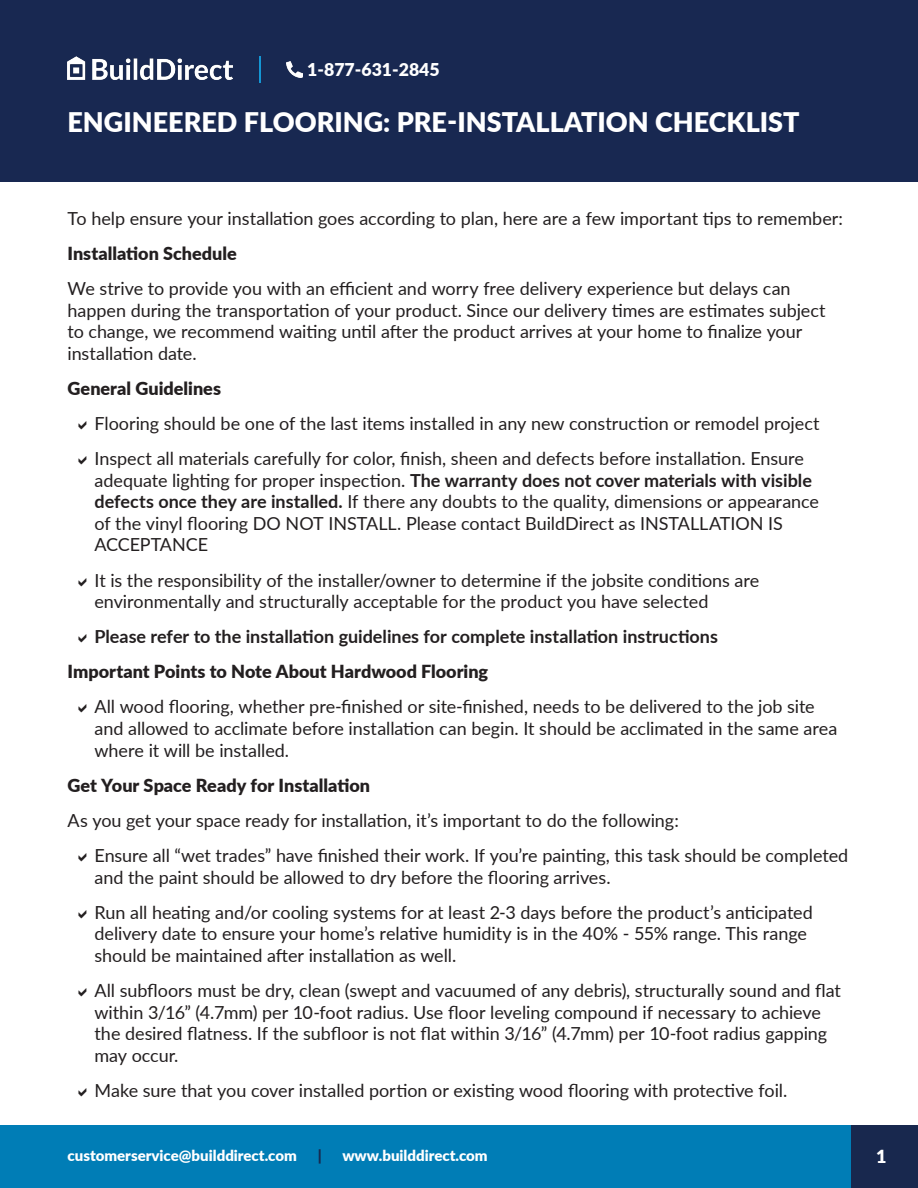
<style>
.page{position:relative;width:918px;height:1188px;background:#fff}
.page>*{position:absolute;margin:0;border:0;box-sizing:border-box;transform-origin:0 0}
.t1{font:900 27px "Lato";color:#fff}
.t2{font:18px/21.6px "Lato";letter-spacing:-.005em;color:#231f20}
.t3{font:900 18px "Lato";color:#231f20}
.t4{font:700 18px "Lato";color:#231f20}
.t5{font:900 18px "Lato";color:#fff}
.t6{font:900 17.7px "Lato";color:#fff}
.t7{font:900 15px "Lato";color:#fff}
.t8{font:900 15px "Lato";color:#18284e}
.s1{font-weight:700}
</style>
<div class="page">
<div style="left:0;top:0;width:918px;height:181px;background:#182851"></div>
<img style="left:68px;top:56px;width:164px;height:23px">
<img style="left:287px;top:61px;width:16px;height:16px">
<hr style="left:259px;top:56px;width:2px;height:27px;background:#1496d4">
<div style="left:811px;top:1125px;width:107px;height:63px;background:#18284e"></div>
<div style="left:0;top:1125px;width:850px;height:63px;background:#007db6"></div>
<p class="t6" style="left:307px;top:56px;width:134px">1-877-631-2845</p>
<h1 class="t1" style="left:68px;top:102px;width:734px">ENGINEERED FLOORING: PRE-INSTALLATION CHECKLIST</h1>
<p class="t2" style="left:68px;top:207px;width:777px">To help ensure your installation goes according to plan, here are a few important tips to remember:</p>
<p class="t3" style="left:68px;top:240px;width:171px">Installation Schedule</p>
<p class="t2" style="left:68px;top:277px;width:760px">We strive to provide you with an efficient and worry free delivery experience but delays can happen during the transportation of your product. Since our delivery times are estimates subject to change, we recommend waiting until after the product arrives at your home to finalize your installation date.</p>
<p class="t3" style="left:68px;top:375px;width:155px">General Guidelines</p>
<p class="t2" style="left:94px;top:405px;width:727px;line-height:35.1px">Flooring should be one of the last items installed in any new construction or remodel project<br>Inspect all materials carefully for color, finish, sheen and defects before installation. Ensure</p>
<p class="t2" style="left:94px;top:469px;width:726px">adequate lighting for proper inspection. <span class="s1">The warranty does not cover materials with visible defects once they are installed.</span> If there any doubts to the quality, dimensions or appearance of the vinyl flooring DO NOT INSTALL. Please contact BuildDirect as INSTALLATION IS ACCEPTANCE</p>
<p class="t2" style="left:94px;top:568px;width:666px">It is the responsibility of the installer/owner to determine if the jobsite conditions are environmentally and structurally acceptable for the product you have selected</p>
<p class="t4" style="left:94px;top:623px;width:625px">Please refer to the installation guidelines for complete installation instructions</p>
<p class="t3" style="left:68px;top:658px;width:422px">Important Points to Note About Hardwood Flooring</p>
<p class="t2" style="left:94px;top:695px;width:744px">All wood flooring, whether pre-finished or site-finished, needs to be delivered to the job site and allowed to acclimate before installation can begin. It should be acclimated in the same area where it will be installed.</p>
<p class="t3" style="left:68px;top:772px;width:304px">Get Your Space Ready for Installation</p>
<p class="t2" style="left:94px;top:802px;width:755px;line-height:35.1px;text-indent:-27px">As you get your space ready for installation, it’s important to do the following:<br>Ensure all “wet trades” have finished their work. If you’re painting, this task should be completed</p>
<p class="t2" style="left:94px;top:859px;width:720px;line-height:35.1px">and the paint should be allowed to dry before the flooring arrives.<br>Run all heating and/or cooling systems for at least 2-3 days before the product’s anticipated</p>
<p class="t2" style="left:94px;top:922px;width:714px">delivery date to ensure your home’s relative humidity is in the 40% - 55% range. This range should be maintained after installation as well.</p>
<p class="t2" style="left:94px;top:979px;width:748px">All subfloors must be dry, clean (swept and vacuumed of any debris), structurally sound and flat within 3/16” (4.7mm) per 10-foot radius. Use floor leveling compound if necessary to achieve the desired flatness. If the subfloor is not flat within 3/16” (4.7mm) per 10-foot radius gapping may occur.</p>
<p class="t2" style="left:94px;top:1079px;width:694px">Make sure that you cover installed portion or existing wood flooring with protective foil.</p>
<p class="t7" style="left:68px;top:1145px;width:231px">customerservice@builddirect.com</p>
<p class="t8" style="left:318px;top:1145px;width:6px">|</p>
<p class="t7" style="left:342px;top:1145px;width:147px">www.builddirect.com</p>
<p class="t5" style="left:876px;top:1142px;width:12px">1</p>
</div>
